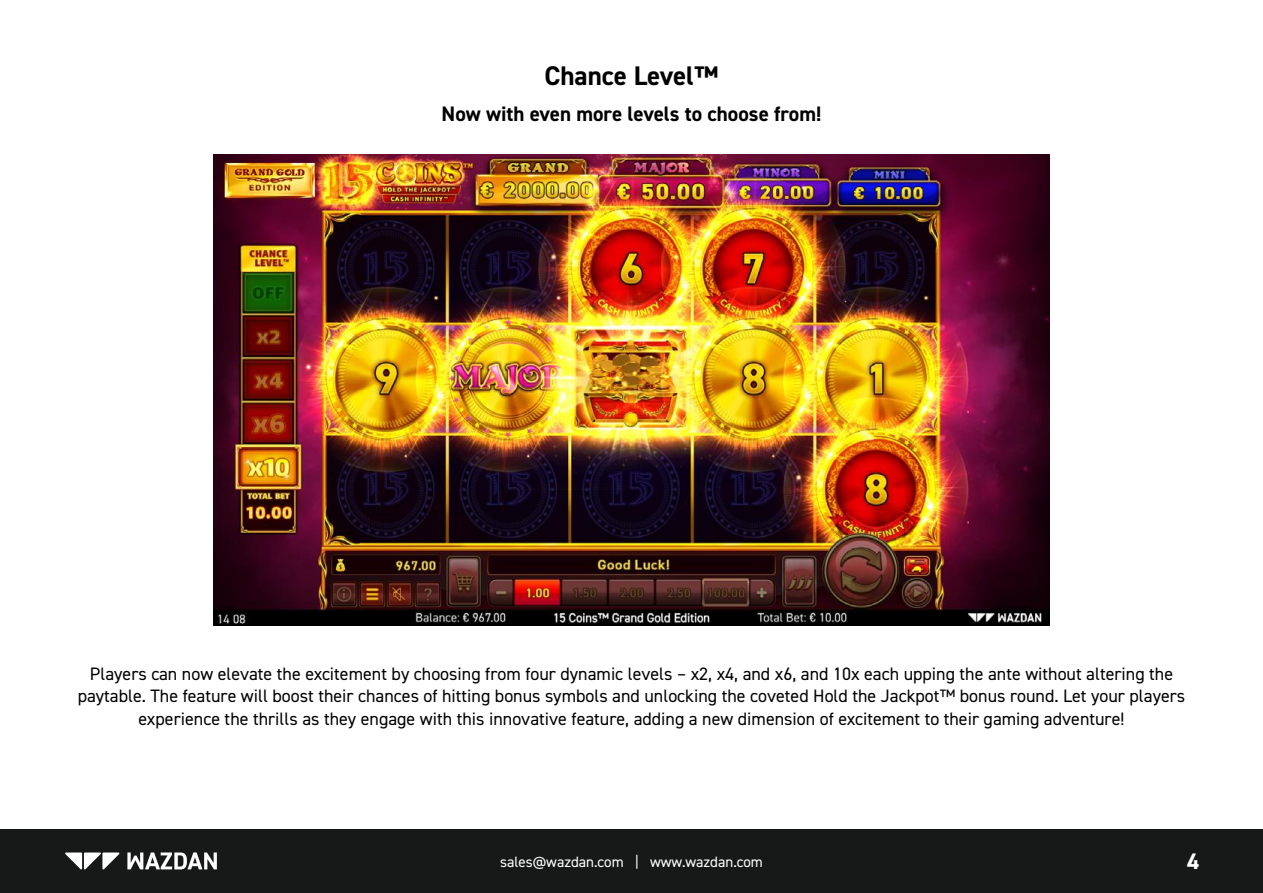
<style>
.page{position:relative;width:1263px;height:893px;background:#fff}
.page>*{position:absolute;margin:0;border:0;box-sizing:border-box;transform-origin:0 0}
.t1{font:700 27px "DIN2014";color:#000}
.t2{font:700 22.5px "DIN2014";color:#fff}
.t3{font:700 21px "DIN2014";color:#000}
.t4{font:18px/22.5px "DIN2014";color:#000;text-align:center}
.t5{font:15px "DIN2014";color:#fff}
</style>
<div class="page">
<div style="left:0;top:830px;width:1263px;height:63px;background:#171918"></div>
<svg style="left:65px;top:852px;width:55px;height:18px"></svg>
<svg style="left:127px;top:852px;width:90px;height:17px"></svg>
<img style="left:213px;top:155px;width:836px;height:470px">
<h1 class="t1" style="left:544px;top:58px;width:176px">Chance Level™</h1>
<p class="t3" style="left:442px;top:100px;width:381px">Now with even more levels to choose from!</p>
<p class="t4" style="left:78px;top:662px;width:1109px">Players can now elevate the excitement by choosing from four dynamic levels – x2, x4, and x6, and 10x each upping the ante without altering the paytable. The feature will boost their chances of hitting bonus symbols and unlocking the coveted Hold the Jackpot™ bonus round. Let your players experience the thrills as they engage with this innovative feature, adding a new dimension of excitement to their gaming adventure!</p>
<p class="t5" style="left:500px;top:852px;width:264px">sales@wazdan.com | www.wazdan.com</p>
<p class="t2" style="left:1187px;top:847px;width:14px">4</p>
</div>
